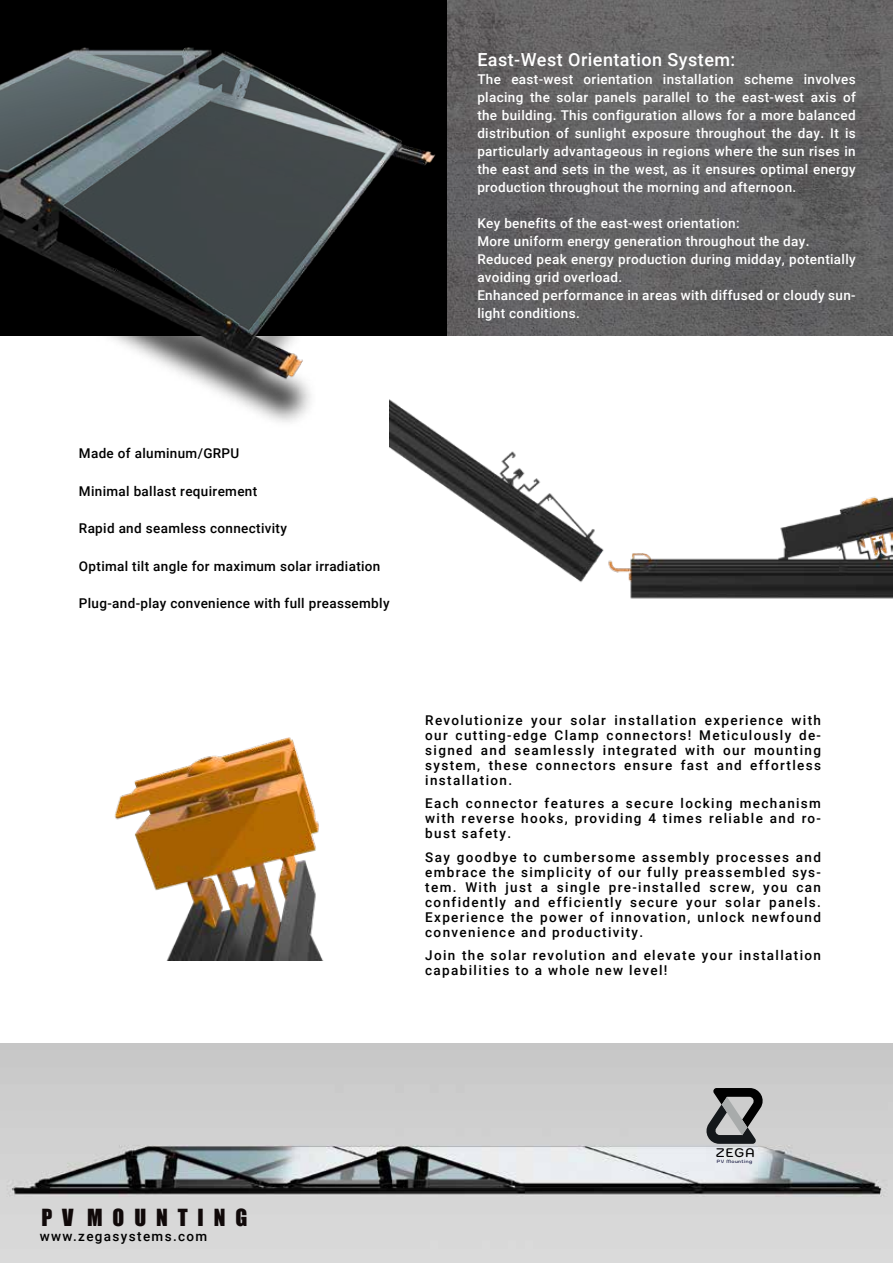
<style>
.page{position:relative;width:893px;height:1263px;background:#fff}
.page>*{position:absolute;margin:0;border:0;box-sizing:border-box;transform-origin:0 0}
.t1{font:21.6px "Impact";letter-spacing:.455em;color:#100909}
.t2{font:500 18px "Roboto";letter-spacing:.025em;color:#fff}
.t3{font:500 13.5px/15px "Roboto";letter-spacing:.1em;color:#000;text-align:justify}
.t4{font:500 13.5px/18px "Roboto";letter-spacing:.025em;color:#fff;text-align:justify}
.t5{font:500 13.5px "Roboto";letter-spacing:.025em;color:#000}
.t6{font:600 12.45px "Kodchasan";color:#000}
.t7{font:600 4.65px "Kodchasan";letter-spacing:.1em;color:#12133e}
</style>
<div class="page">
<img style="left:446px;top:0;width:447px;height:336px">
<img style="left:390px;top:428px;width:503px;height:171px">
<img style="left:114px;top:737px;width:210px;height:224px">
<img style="left:0;top:1043px;width:893px;height:220px">
<div style="left:0;top:65px;width:451px;height:363px;background:#000;opacity:.75"></div>
<img style="left:0;top:6px;width:446px;height:381px">
<svg style="left:703px;top:1088px;width:63px;height:56px;background:#7d7e7e"></svg>
<h2 class="t2" style="left:477px;top:47px;width:260px">East-West Orientation System:</h2>
<p class="t4" style="left:477px;top:69px;width:380px">The east-west orientation installation scheme involves placing the solar panels parallel to the east-west axis of the building. This configuration allows for a more balanced distribution of sunlight exposure throughout the day. It is particularly advantageous in regions where the sun rises in the east and sets in the west, as it ensures optimal energy production throughout the morning and afternoon.</p>
<p class="t4" style="left:477px;top:214px;width:380px;text-align:left">Key benefits of the east-west orientation:<br>More uniform energy generation throughout the day.<br>Reduced peak energy production during midday, potentially avoiding grid overload.<br>Enhanced performance in areas with diffused or cloudy sun&shy;light conditions.</p>
<p class="t5" style="left:79px;top:444px;width:162px">Made of aluminum/GRPU</p>
<p class="t5" style="left:79px;top:481px;width:180px">Minimal ballast requirement</p>
<p class="t5" style="left:79px;top:519px;width:210px">Rapid and seamless connectivity</p>
<p class="t5" style="left:79px;top:556px;width:303px">Optimal tilt angle for maximum solar irradiation</p>
<p class="t5" style="left:79px;top:594px;width:312px">Plug-and-play convenience with full preassembly</p>
<p class="t3" style="left:425px;top:712px;width:397px">Revolutionize your solar installation experience with our cutting-edge Clamp connectors! Meticulously de&shy;signed and seamlessly integrated with our mounting system, these connectors ensure fast and effortless installation.</p>
<p class="t3" style="left:425px;top:795px;width:397px">Each connector features a secure locking mechanism with reverse hooks, providing 4 times reliable and ro&shy;bust safety.</p>
<p class="t3" style="left:425px;top:849px;width:397px">Say goodbye to cumbersome assembly processes and embrace the simplicity of our fully preassembled sys&shy;tem. With just a single pre-installed screw, you can confidently and efficiently secure your solar panels.<br>Experience the power of innovation, unlock newfound convenience and productivity.</p>
<p class="t3" style="left:425px;top:947px;width:397px">Join the solar revolution and elevate your installation capabilities to a whole new level!</p>
<h1 class="t1" style="left:41px;top:1200px;width:207px">PV MOUNTING</h1>
<p class="t3" style="left:40px;top:1228px;width:169px">www.zegasystems.com</p>
<p class="t6" style="left:716px;top:1146px;width:40px">ZEGA</p>
<p class="t7" style="left:717px;top:1159px;width:37px">PV Mounting</p>
</div>
